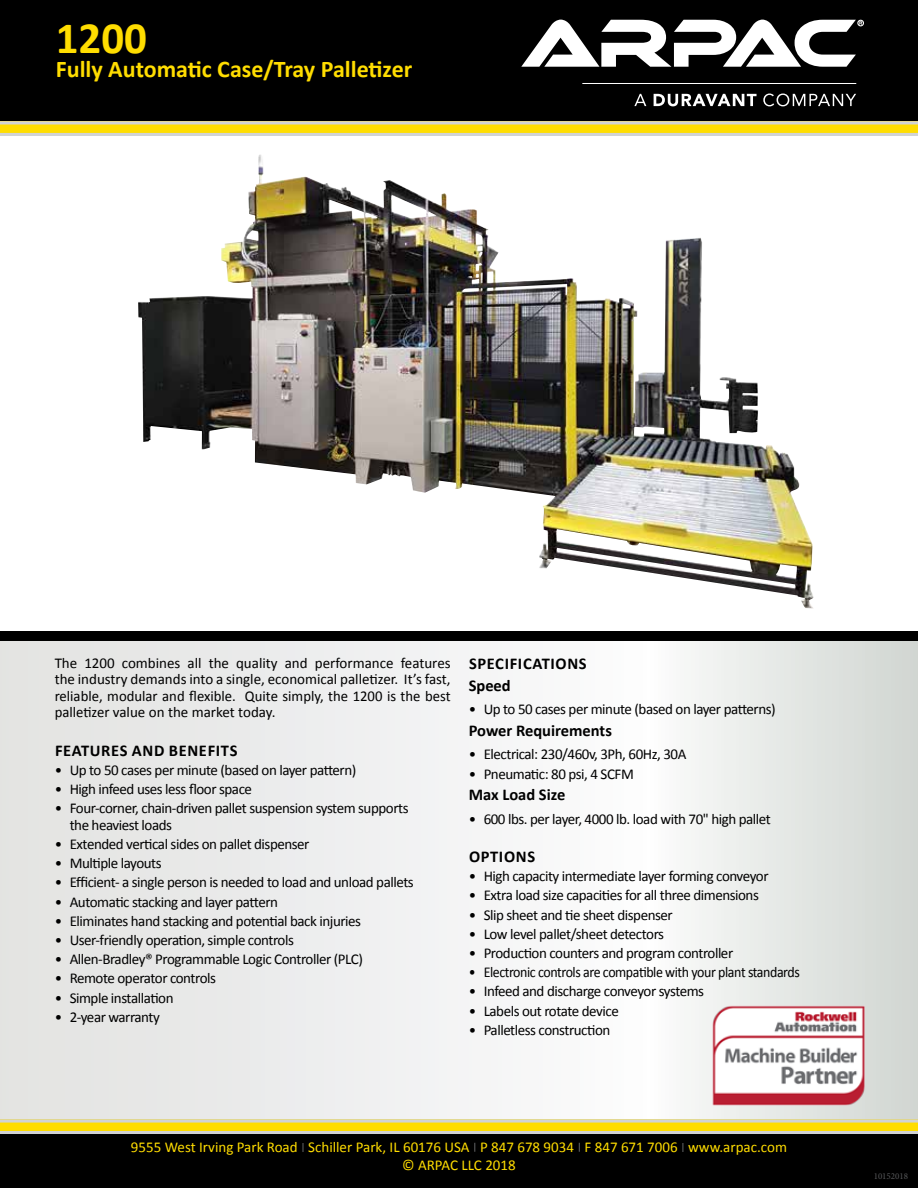
<style>
.page{position:relative;width:918px;height:1188px;background:#fff}
.page>*{position:absolute;margin:0;border:0;box-sizing:border-box;transform-origin:0 0}
.t1{font:700 45px "Calibri";color:#fd0}
.t2{font:700 24px "Calibri";color:#fd0}
.t3{font:700 16.5px/21.9px "Calibri";letter-spacing:.03em;color:#000}
.t4{font:700 16.5px "Calibri";color:#000}
.t5{font:15px/16.5px "Calibri";letter-spacing:-.03em;color:#000;text-align:justify}
.t6{font:15px/18px "Calibri";color:#fd0;text-align:center}
.t7{font:15px "Calibri";letter-spacing:-.03em;color:#000;scale:.93 1}
.t8{font:9px "Minion Pro";color:#58595b}
</style>
<div class="page">
<svg style="left:0;top:641px;width:918px;height:479px"></svg>
<div style="left:0;top:0;width:918px;height:122px;background:#000"></div>
<svg style="left:0;top:124px;width:918px;height:9px;background:#fcdc0d"></svg>
<hr style="left:0;top:133px;width:918px;height:3px;background:#d1d3d4">
<hr style="left:0;top:121px;width:918px;height:3px;background:#d1d3d4">
<div style="left:0;top:632px;width:918px;height:9px;background:#000"></div>
<div style="left:0;top:1134px;width:918px;height:54px;background:#000"></div>
<div style="left:0;top:1120px;width:918px;height:12px;background:#fd0"></div>
<hr style="left:0;top:1131px;width:918px;height:3px;background:#d1d3d4">
<hr style="left:0;top:1120px;width:918px;height:3px;background:#d1d3d4">
<img style="left:138px;top:156px;width:667px;height:452px">
<svg style="left:521px;top:20px;width:343px;height:47px"></svg>
<svg style="left:634px;top:94px;width:12px;height:12px"></svg>
<svg style="left:654px;top:94px;width:103px;height:12px"></svg>
<svg style="left:763px;top:94px;width:93px;height:12px"></svg>
<hr style="left:582px;top:83px;width:274px;height:1px;background:#fff">
<img style="left:709px;top:999px;width:160px;height:113px">
<h1 class="t1" style="left:56px;top:10px;width:93px">1200</h1>
<h2 class="t2" style="left:56px;top:54px;width:358px">Fully Automatic Case/Tray Palletizer</h2>
<p class="t5" style="left:55px;top:655px;width:398px">The 1200 combines all the quality and performance features the industry demands into a single, economical palletizer. It’s fast, reliable, modular and flexible. Quite simply, the 1200 is the best palletizer value on the market today.</p>
<p class="t3" style="left:55px;top:739px;width:184px">FEATURES AND BENEFITS</p>
<p class="t5" style="left:55px;top:762px;width:303px">• Up to 50 cases per minute (based on layer pattern)</p>
<p class="t5" style="left:55px;top:781px;width:199px">• High infeed uses less floor space</p>
<p class="t5" style="left:70px;top:800px;width:340px;text-indent:-15px">• Four-corner, chain-driven pallet suspension system supports the heaviest loads</p>
<p class="t5" style="left:55px;top:836px;width:256px">• Extended vertical sides on pallet dispenser</p>
<p class="t5" style="left:55px;top:855px;width:108px">• Multiple layouts</p>
<p class="t5" style="left:55px;top:874px;width:361px">• Efficient- a single person is needed to load and unload pallets</p>
<p class="t5" style="left:55px;top:894px;width:225px">• Automatic stacking and layer pattern</p>
<p class="t5" style="left:55px;top:913px;width:308px">• Eliminates hand stacking and potential back injuries</p>
<p class="t5" style="left:55px;top:932px;width:241px">• User-friendly operation, simple controls</p>
<p class="t5" style="left:55px;top:951px;width:310px">• Allen-Bradley® Programmable Logic Controller (PLC)</p>
<p class="t5" style="left:55px;top:970px;width:163px">• Remote operator controls</p>
<p class="t5" style="left:55px;top:990px;width:120px">• Simple installation</p>
<p class="t5" style="left:55px;top:1009px;width:107px">• 2-year warranty</p>
<p class="t3" style="left:469px;top:653px;width:120px">SPECIFICATIONS<br>Speed</p>
<p class="t5" style="left:469px;top:701px;width:309px">• Up to 50 cases per minute (based on layer patterns)</p>
<p class="t4" style="left:469px;top:720px;width:145px">Power Requirements</p>
<p class="t5" style="left:469px;top:746px;width:219px">• Electrical: 230/460v, 3Ph, 60Hz, 30A</p>
<p class="t5" style="left:469px;top:765px;width:167px">• Pneumatic: 80 psi, 4 SCFM</p>
<p class="t4" style="left:469px;top:784px;width:98px">Max Load Size</p>
<p class="t5" style="left:469px;top:810px;width:304px">• 600 lbs. per layer, 4000 lb. load with 70" high pallet</p>
<p class="t3" style="left:469px;top:846px;width:68px">OPTIONS</p>
<p class="t5" style="left:469px;top:868px;width:301px">• High capacity intermediate layer forming conveyor</p>
<p class="t5" style="left:469px;top:887px;width:292px">• Extra load size capacities for all three dimensions</p>
<p class="t5" style="left:469px;top:906px;width:206px">• Slip sheet and tie sheet dispenser</p>
<p class="t5" style="left:469px;top:926px;width:197px">• Low level pallet/sheet detectors</p>
<p class="t5" style="left:469px;top:945px;width:266px">• Production counters and program controller</p>
<p class="t7" style="left:469px;top:963px;width:358px">• Electronic controls are compatible with your plant standards</p>
<p class="t5" style="left:469px;top:983px;width:237px">• Infeed and discharge conveyor systems</p>
<p class="t5" style="left:469px;top:1002px;width:152px">• Labels out rotate device</p>
<p class="t5" style="left:469px;top:1022px;width:143px">• Palletless construction</p>
<p class="t6" style="left:131px;top:1138px;width:658px">9555 West Irving Park Road Schiller Park, IL 60176 USA P 847 678 9034 F 847 671 7006 www.arpac.com © ARPAC LLC 2018</p>
<p class="t8" style="left:874px;top:1170px;width:36px">10152018</p>
</div>
